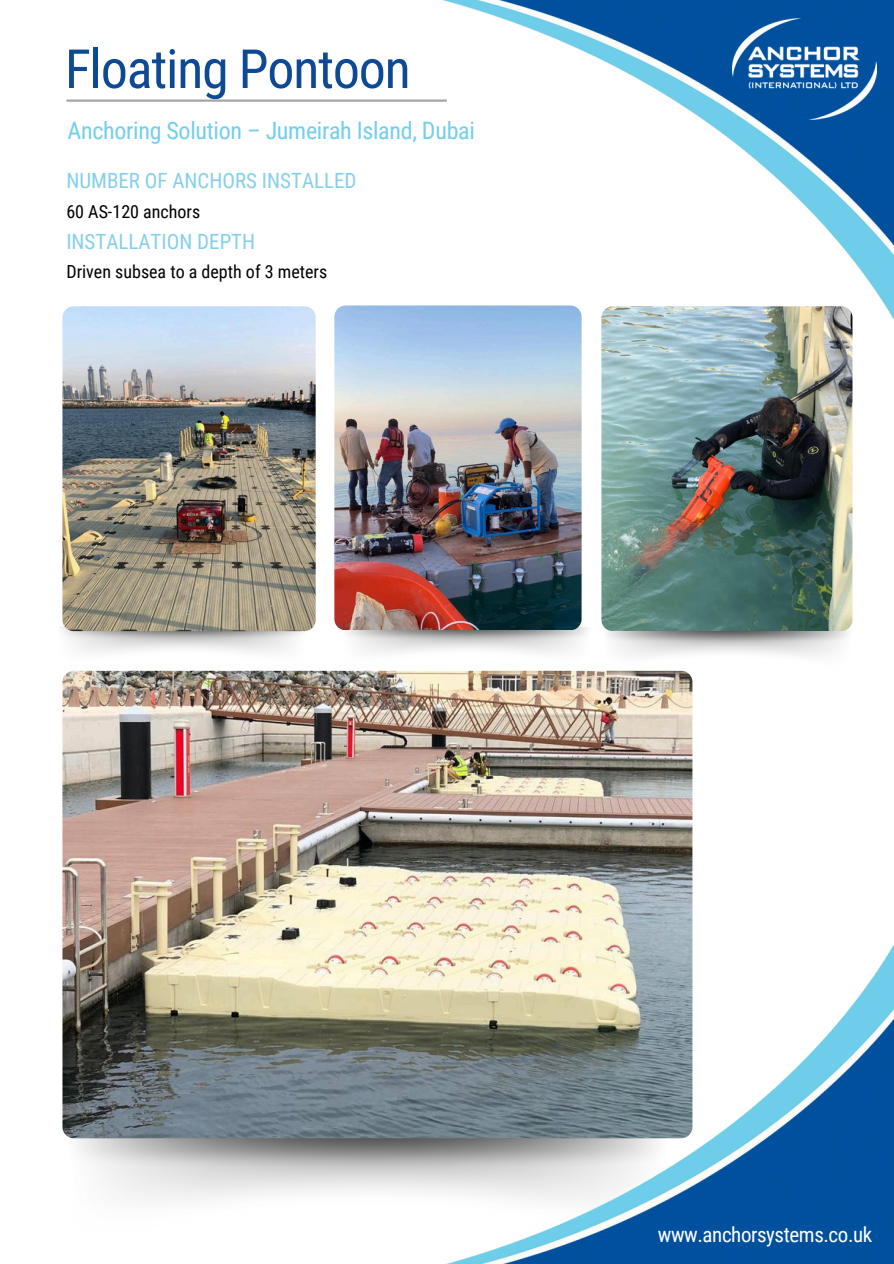
<style>
.page{position:relative;width:894px;height:1264px;background:#fff}
.page>*{position:absolute;margin:0;border:0;box-sizing:border-box;transform-origin:0 0}
.t1{font:54px "Roboto Condensed";letter-spacing:-.025em;color:#0d4995}
.t2{font:24px "Roboto Condensed";letter-spacing:-.015em;color:#71cfeb}
.t3{font:21px "Roboto Condensed";color:#84cfed}
.t4{font:21px "Roboto Condensed";letter-spacing:-.02em;color:#fff}
.t5{font:18px "Roboto Condensed";color:#000}
</style>
<div class="page">
<img style="left:71px;top:1138px;width:310px;height:61px">
<img style="left:381px;top:897px;width:512px;height:366px">
<img style="left:442px;top:0;width:451px;height:367px">
<img style="left:732px;top:18px;width:144px;height:101px">
<img style="left:334px;top:305px;width:247px;height:325px">
<img style="left:62px;top:670px;width:630px;height:468px">
<img style="left:607px;top:630px;width:241px;height:26px">
<img style="left:601px;top:306px;width:251px;height:324px;border-radius:11px">
<img style="left:62px;top:306px;width:253px;height:325px">
<hr style="left:66px;top:99px;width:380px;height:3px;background:#a6a6a6">
<p class="t1" style="left:65px;top:38px;width:347px">Floating Pontoon</p>
<p class="t2" style="left:68px;top:117px;width:408px">Anchoring Solution – Jumeirah Island, Dubai</p>
<p class="t3" style="left:66px;top:169px;width:291px">NUMBER OF ANCHORS INSTALLED</p>
<p class="t5" style="left:66px;top:201px;width:135px">60 AS-120 anchors</p>
<p class="t3" style="left:66px;top:230px;width:190px">INSTALLATION DEPTH</p>
<p class="t5" style="left:66px;top:262px;width:262px">Driven subsea to a depth of 3 meters</p>
<p class="t4" style="left:657px;top:1222px;width:216px">www.anchorsystems.co.uk</p>
</div>
